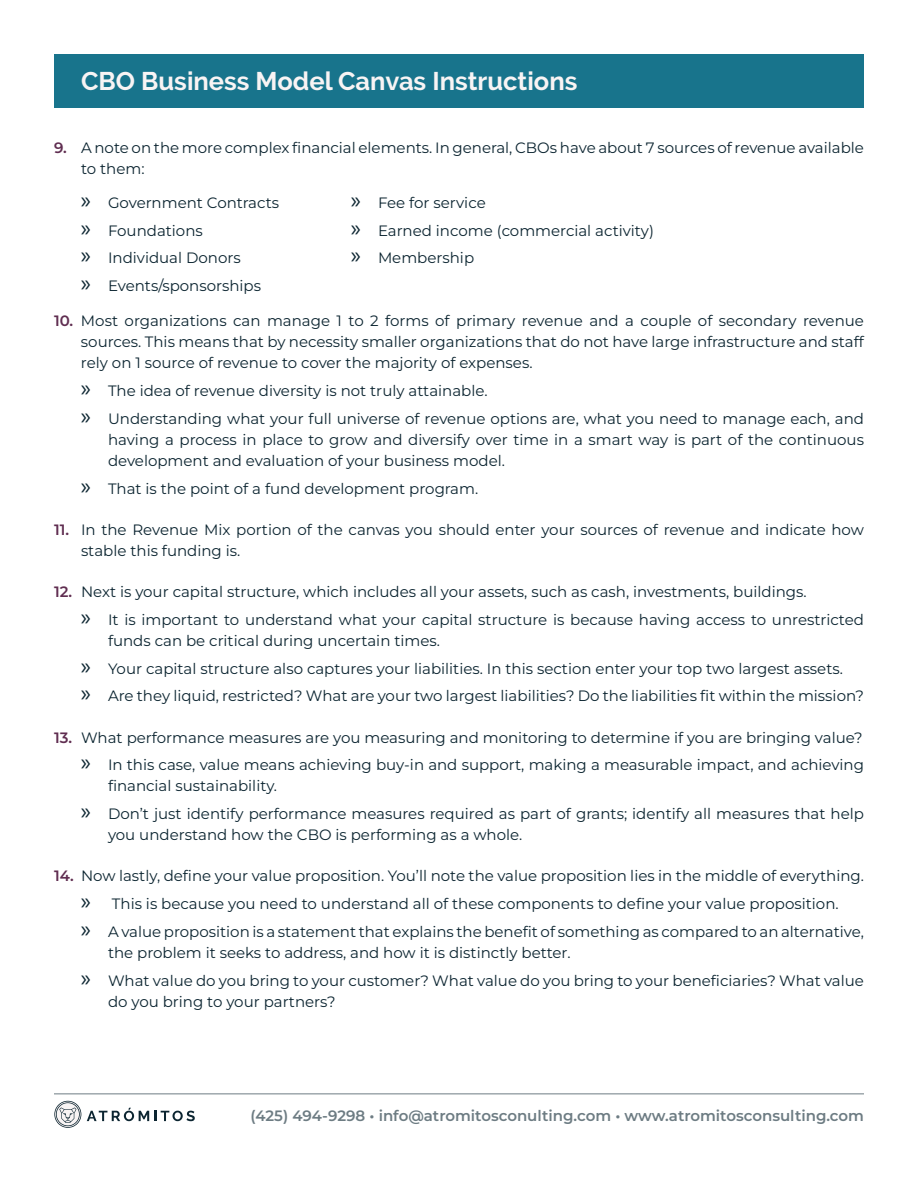
<style>
.page{position:relative;width:918px;height:1188px;background:#fff}
.page>*{position:absolute;margin:0;border:0;box-sizing:border-box;transform-origin:0 0}
.t1{font:700 25.5px "Raleway";color:#f8f4f4}
.t2{font:15px/27.8px "Montserrat";color:#0c2531}
.t3{font:600 15px "Montserrat";color:#6d7c83}
.s1{font-weight:600;color:#602e51}
.s2{font-family:"Myriad Pro";font-size:24px}
</style>
<div class="page">
<hr style="left:54px;top:1094px;width:810px;height:1px;background:#0c2531">
<div style="left:54px;top:54px;width:810px;height:54px;background:#18748c"></div>
<svg style="left:87px;top:1108px;width:108px;height:13px"></svg>
<svg style="left:54px;top:1101px;width:27px;height:27px"></svg>
<h1 class="t1" style="left:81px;top:66px;width:498px">CBO Business Model Canvas Instructions</h1>
<p class="t2" style="left:81px;top:137px;width:785px;line-height:21px;text-indent:-27px"><span class="s1">9.</span> A note on the more complex financial elements. In general, CBOs have about 7 sources of revenue available to them:</p>
<p class="t2" style="left:81px;top:188px;width:200px"><span class="s2">»</span> Government Contracts <span class="s2">»</span> Foundations<br><span class="s2">»</span> Individual Donors<br><span class="s2">»</span> Events/sponsorships</p>
<p class="t2" style="left:351px;top:188px;width:304px"><span class="s2">»</span> Fee for service<br><span class="s2">»</span> Earned income (commercial activity) <span class="s2">»</span> Membership</p>
<p class="t2" style="left:81px;top:310px;width:785px;line-height:21px;text-align:justify;text-indent:-27px"><span class="s1">10.</span> Most organizations can manage 1 to 2 forms of primary revenue and a couple of secondary revenue sources. This means that by necessity smaller organizations that do not have large infrastructure and staff rely on 1 source of revenue to cover the majority of expenses.</p>
<p class="t2" style="left:81px;top:376px;width:785px"><span class="s2">»</span> The idea of revenue diversity is not truly attainable.<br><span class="s2">»</span> Understanding what your full universe of revenue options are, what you need to manage each, and</p>
<p class="t2" style="left:108px;top:429px;width:757px;line-height:21px">having a process in place to grow and diversify over time in a smart way is part of the continuous development and evaluation of your business model.</p>
<p class="t2" style="left:81px;top:474px;width:399px"><span class="s2">»</span> That is the point of a fund development program.</p>
<p class="t2" style="left:81px;top:519px;width:785px;line-height:21px;text-indent:-27px"><span class="s1">11.</span> In the Revenue Mix portion of the canvas you should enter your sources of revenue and indicate how stable this funding is.</p>
<p class="t2" style="left:81px;top:577px;width:785px;text-indent:-27px"><span class="s1">12.</span> Next is your capital structure, which includes all your assets, such as cash, investments, buildings.<br><span class="s2">»</span> It is important to understand what your capital structure is because having access to unrestricted</p>
<p class="t2" style="left:81px;top:626px;width:785px;text-indent:27px">funds can be critical during uncertain times.<br><span class="s2">»</span> Your capital structure also captures your liabilities. In this section enter your top two largest assets.<br><span class="s2">»</span> Are they liquid, restricted? What are your two largest liabilities? Do the liabilities fit within the mission?</p>
<p class="t2" style="left:54px;top:723px;width:812px;text-align:right"><span class="s1">13.</span> What performance measures are you measuring and monitoring to determine if you are bringing value? <span class="s2">»</span> In this case, value means achieving buy-in and support, making a measurable impact, and achieving</p>
<p class="t2" style="left:81px;top:772px;width:785px;text-indent:27px">financial sustainability.<br><span class="s2">»</span> Don’t just identify performance measures required as part of grants; identify all measures that help</p>
<p class="t2" style="left:108px;top:820px;width:416px">you understand how the CBO is performing as a whole.</p>
<p class="t2" style="left:81px;top:862px;width:785px;text-indent:-27px"><span class="s1">14.</span> Now lastly, define your value proposition. You’ll note the value proposition lies in the middle of everything. <span class="s2">»</span> This is because you need to understand all of these components to define your value proposition.<br><span class="s2">»</span> A value proposition is a statement that explains the benefit of something as compared to an alternative,</p>
<p class="t2" style="left:81px;top:938px;width:785px;text-indent:27px">the problem it seeks to address, and how it is distinctly better.<br><span class="s2">»</span> What value do you bring to your customer? What value do you bring to your beneficiaries? What value</p>
<p class="t2" style="left:108px;top:987px;width:229px">do you bring to your partners?</p>
<p class="t3" style="left:250px;top:1106px;width:615px">(425) 494-9298 • info@atromitosconulting.com • www.atromitosconsulting.com</p>
</div>
